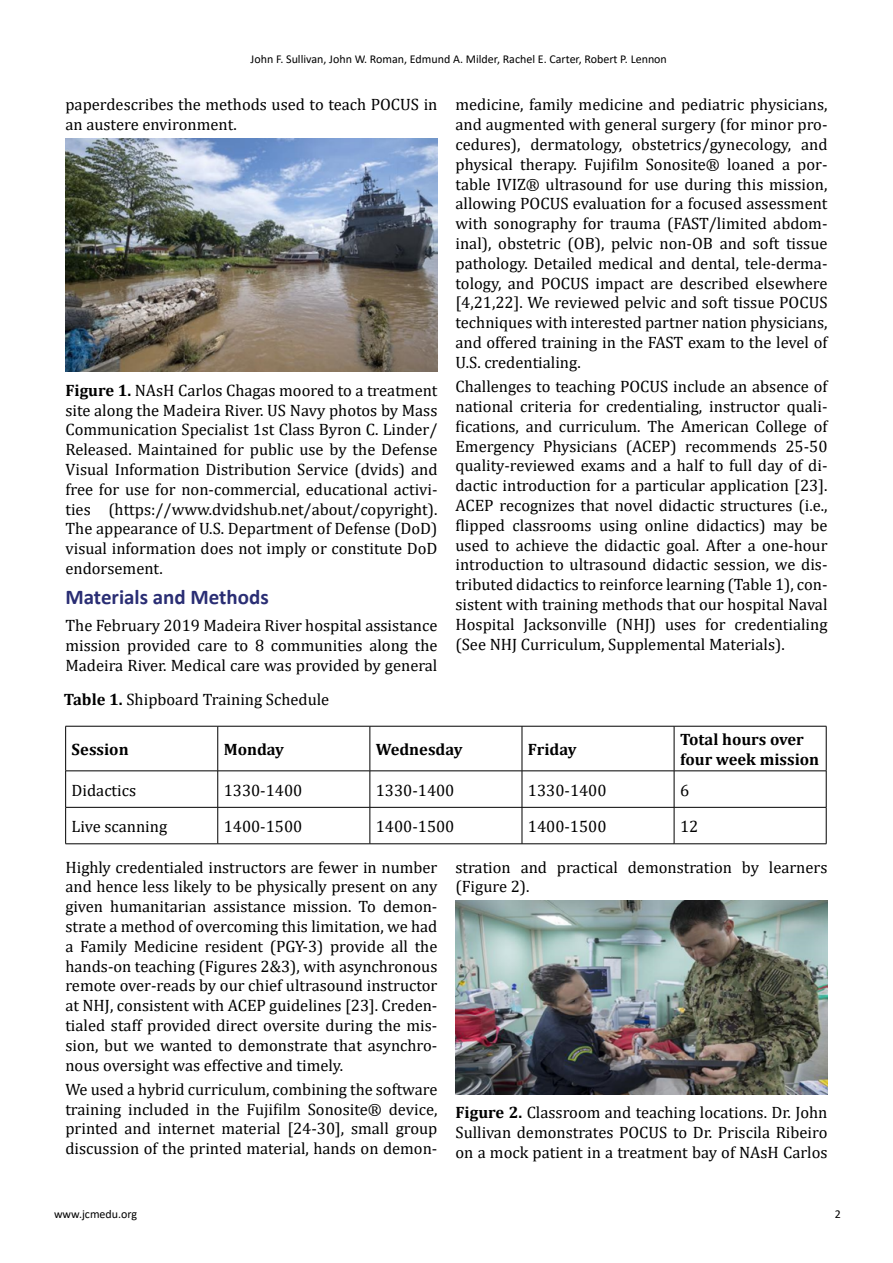
<style>
.page{position:relative;width:893px;height:1263px;background:#fff}
.page>*{position:absolute;margin:0;border:0;box-sizing:border-box;transform-origin:0 0}
.t1{font:700 21px "Calibri";color:#2a2e74}
.t2{font:16.5px/19.8px "Cambria";color:#000;text-align:justify}
.t3{font:700 16.5px/19.8px "Cambria";color:#000}
.t4{font:12px "Calibri";color:#000}
.s1{font-weight:700}
</style>
<div class="page">
<img style="left:65px;top:138px;width:372px;height:233px">
<hr style="left:65px;top:726px;width:153px;height:1px;background:#000">
<hr style="left:65px;top:726px;width:1px;height:45px;background:#000">
<hr style="left:218px;top:726px;width:152px;height:1px;background:#000">
<hr style="left:217px;top:726px;width:1px;height:45px;background:#000">
<hr style="left:370px;top:726px;width:152px;height:1px;background:#000">
<hr style="left:370px;top:726px;width:1px;height:45px;background:#000">
<hr style="left:522px;top:726px;width:152px;height:1px;background:#000">
<hr style="left:522px;top:726px;width:1px;height:45px;background:#000">
<hr style="left:674px;top:726px;width:152px;height:1px;background:#000">
<hr style="left:674px;top:726px;width:1px;height:45px;background:#000">
<hr style="left:826px;top:726px;width:1px;height:45px;background:#000">
<hr style="left:65px;top:771px;width:153px;height:1px;background:#000">
<hr style="left:65px;top:771px;width:1px;height:36px;background:#000">
<hr style="left:218px;top:771px;width:152px;height:1px;background:#000">
<hr style="left:217px;top:771px;width:1px;height:36px;background:#000">
<hr style="left:370px;top:771px;width:152px;height:1px;background:#000">
<hr style="left:370px;top:771px;width:1px;height:36px;background:#000">
<hr style="left:522px;top:771px;width:152px;height:1px;background:#000">
<hr style="left:522px;top:771px;width:1px;height:36px;background:#000">
<hr style="left:674px;top:771px;width:152px;height:1px;background:#000">
<hr style="left:674px;top:771px;width:1px;height:36px;background:#000">
<hr style="left:826px;top:771px;width:1px;height:36px;background:#000">
<hr style="left:65px;top:807px;width:153px;height:1px;background:#000">
<hr style="left:65px;top:807px;width:1px;height:37px;background:#000">
<hr style="left:218px;top:807px;width:152px;height:1px;background:#000">
<hr style="left:217px;top:807px;width:1px;height:37px;background:#000">
<hr style="left:370px;top:807px;width:152px;height:1px;background:#000">
<hr style="left:370px;top:807px;width:1px;height:37px;background:#000">
<hr style="left:522px;top:807px;width:152px;height:1px;background:#000">
<hr style="left:522px;top:807px;width:1px;height:37px;background:#000">
<hr style="left:674px;top:807px;width:152px;height:1px;background:#000">
<hr style="left:674px;top:807px;width:1px;height:37px;background:#000">
<hr style="left:826px;top:807px;width:1px;height:37px;background:#000">
<hr style="left:65px;top:843px;width:153px;height:1px;background:#000">
<hr style="left:218px;top:843px;width:152px;height:1px;background:#000">
<hr style="left:370px;top:843px;width:152px;height:1px;background:#000">
<hr style="left:522px;top:843px;width:152px;height:1px;background:#000">
<hr style="left:674px;top:843px;width:152px;height:1px;background:#000">
<img style="left:455px;top:900px;width:372px;height:194px">
<p class="t4" style="left:251px;top:51px;width:418px">John F. Sullivan, John W. Roman, Edmund A. Milder, Rachel E. Carter, Robert P. Lennon</p>
<p class="t2" style="left:65px;top:95px;width:374px">paperdescribes the methods used to teach POCUS in an austere environment.</p>
<p class="t2" style="left:65px;top:380px;width:374px"><span class="s1">Figure 1.</span> NAsH Carlos Chagas moored to a treatment site along the Madeira River. US Navy photos by Mass Communication Specialist 1st Class Byron C. Linder/ Released. Maintained for public use by the Defense Visual Information Distribution Service (dvids) and free for use for non-commercial, educational activi&shy;ties (https://www.dvidshub.net/about/copyright).<br>The appearance of U.S. Department of Defense (DoD) visual information does not imply or constitute DoD endorsement.</p>
<p class="t1" style="left:65px;top:582px;width:205px">Materials and Methods</p>
<p class="t2" style="left:65px;top:615px;width:374px">The February 2019 Madeira River hospital assistance mission provided care to 8 communities along the Madeira River. Medical care was provided by general</p>
<p class="t2" style="left:64px;top:689px;width:267px"><span class="s1">Table 1.</span> Shipboard Training Schedule</p>
<p class="t2" style="left:455px;top:95px;width:374px">medicine, family medicine and pediatric physicians, and augmented with general surgery (for minor pro&shy;cedures), dermatology, obstetrics/gynecology, and physical therapy. Fujifilm Sonosite® loaned a por&shy;table IVIZ® ultrasound for use during this mission, allowing POCUS evaluation for a focused assessment with sonography for trauma (FAST/limited abdom&shy;inal), obstetric (OB), pelvic non-OB and soft tissue pathology. Detailed medical and dental, tele-derma&shy;tology, and POCUS impact are described elsewhere [4,21,22]. We reviewed pelvic and soft tissue POCUS techniques with interested partner nation physicians, and offered training in the FAST exam to the level of U.S. credentialing.</p>
<p class="t2" style="left:455px;top:377px;width:374px">Challenges to teaching POCUS include an absence of national criteria for credentialing, instructor quali&shy;fications, and curriculum. The American College of Emergency Physicians (ACEP) recommends 25-50 quality-reviewed exams and a half to full day of di&shy;dactic introduction for a particular application [23].<br>ACEP recognizes that novel didactic structures (i.e., flipped classrooms using online didactics) may be used to achieve the didactic goal. After a one-hour introduction to ultrasound didactic session, we dis&shy;tributed didactics to reinforce learning (Table 1), con&shy;sistent with training methods that our hospital Naval Hospital Jacksonville (NHJ) uses for credentialing (See NHJ Curriculum, Supplemental Materials).</p>
<p class="t3" style="left:72px;top:739px;width:59px">Session</p>
<p class="t3" style="left:224px;top:739px;width:62px">Monday</p>
<p class="t3" style="left:376px;top:739px;width:88px">Wednesday</p>
<p class="t3" style="left:528px;top:739px;width:50px">Friday</p>
<p class="t3" style="left:680px;top:729px;width:141px">Total hours over four week mission</p>
<p class="t2" style="left:72px;top:780px;width:66px">Didactics</p>
<p class="t2" style="left:224px;top:780px;width:80px">1330-1400</p>
<p class="t2" style="left:376px;top:780px;width:80px">1330-1400</p>
<p class="t2" style="left:528px;top:780px;width:80px">1330-1400</p>
<p class="t2" style="left:680px;top:780px;width:11px">6</p>
<p class="t2" style="left:72px;top:816px;width:97px">Live scanning</p>
<p class="t2" style="left:224px;top:816px;width:80px">1400-1500</p>
<p class="t2" style="left:376px;top:816px;width:80px">1400-1500</p>
<p class="t2" style="left:528px;top:816px;width:80px">1400-1500</p>
<p class="t2" style="left:680px;top:816px;width:20px">12</p>
<p class="t2" style="left:65px;top:857px;width:374px">Highly credentialed instructors are fewer in number and hence less likely to be physically present on any given humanitarian assistance mission. To demon&shy;strate a method of overcoming this limitation, we had a Family Medicine resident (PGY-3) provide all the hands-on teaching (Figures 2&amp;3), with asynchronous remote over-reads by our chief ultrasound instructor at NHJ, consistent with ACEP guidelines [23]. Creden&shy;tialed staff provided direct oversite during the mis&shy;sion, but we wanted to demonstrate that asynchro&shy;nous oversight was effective and timely.</p>
<p class="t2" style="left:65px;top:1079px;width:374px">We used a hybrid curriculum, combining the software training included in the Fujifilm Sonosite® device, printed and internet material [24-30], small group discussion of the printed material, hands on demon-</p>
<p class="t2" style="left:455px;top:857px;width:374px">stration and practical demonstration by learners (Figure 2).</p>
<p class="t2" style="left:455px;top:1103px;width:374px"><span class="s1">Figure 2.</span> Classroom and teaching locations. Dr. John Sullivan demonstrates POCUS to Dr. Priscila Ribeiro on a mock patient in a treatment bay of NAsH Carlos</p>
<p class="t4" style="left:54px;top:1206px;width:85px">www.jcmedu.org</p>
<p class="t4" style="left:835px;top:1206px;width:8px">2</p>
</div>
